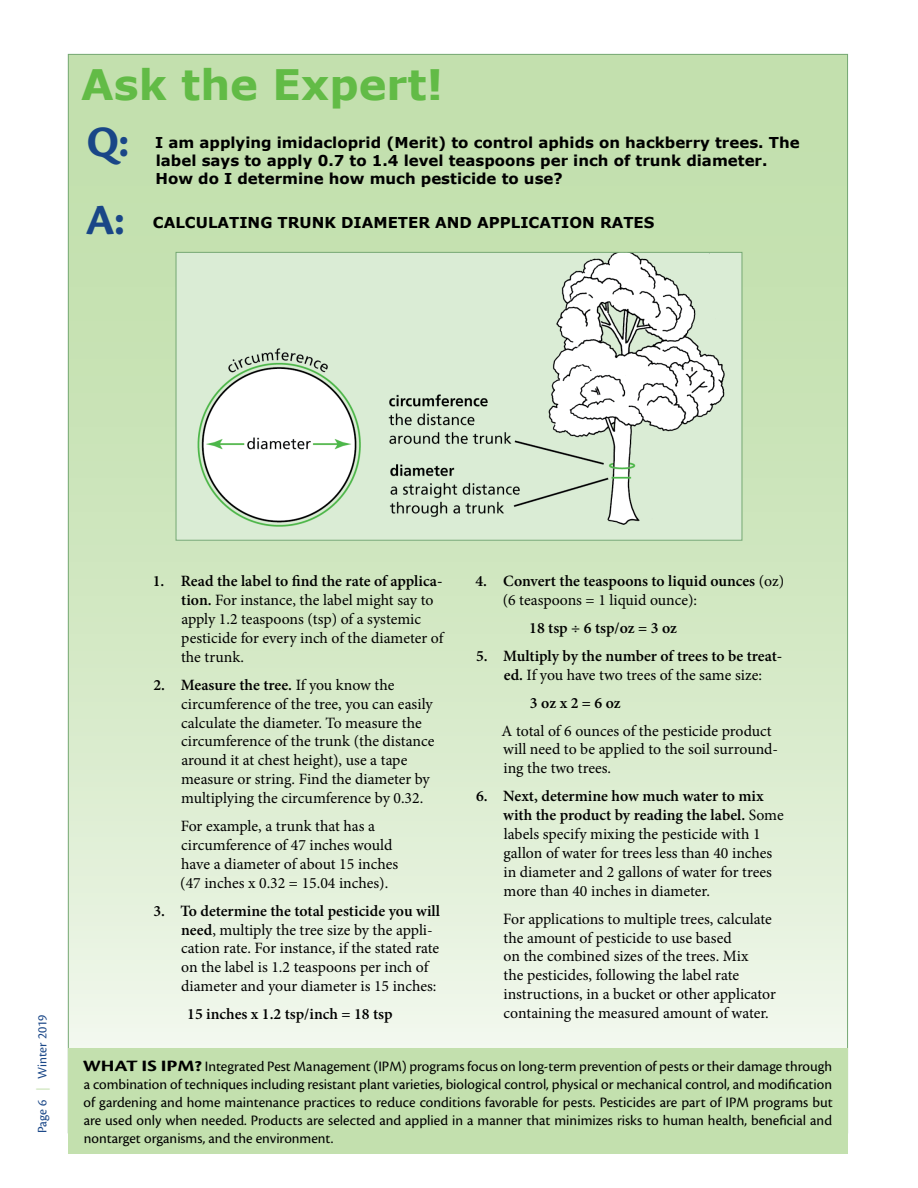
<style>
.page{position:relative;width:918px;height:1188px;background:#fff}
.page>*{position:absolute;margin:0;border:0;box-sizing:border-box;transform-origin:0 0}
.t1{font:700 45px/78px "Cronos Pro";color:#194687}
.t2{font:700 42px "Verdana";color:#62bb46}
.t3{font:15.75px/18.9px "Minion Pro";color:#000}
.t4{font:600 15.75px/18.9px "Minion Pro";color:#000}
.t5{font:15px/18px "Cronos Pro";color:#000;text-align:justify}
.t6{font:700 15px/18px "Verdana";color:#000}
.t7{font:13.5px "Cronos Pro";color:#194687}
.s1{color:#c3e0ae}
.s2{font-weight:400}
.s3{font-weight:600}
.s4{font-weight:700;font-size:16.5px}
</style>
<div class="page">
<div style="left:68px;top:54px;width:780px;height:1079px;background:linear-gradient(to bottom,#bbdca3,#eff6ea)"></div>
<img style="left:178px;top:254px;width:562px;height:285px">
<div style="left:176px;top:252px;width:566px;height:289px;border:1px solid #75a873"></div>
<div style="left:68px;top:1048px;width:780px;height:105px;background:#c3e0ae"></div>
<h2 class="t2" style="left:81px;top:55px;width:364px">Ask the Expert!</h2>
<p class="t6" style="left:155px;top:134px;width:646px">I am applying imidacloprid (Merit) to control aphids on hackberry trees. The label says to apply 0.7 to 1.4 level teaspoons per inch of trunk diameter.<br>How do I determine how much pesticide to use?</p>
<p class="t6" style="left:153px;top:213px;width:503px">CALCULATING TRUNK DIAMETER AND APPLICATION RATES</p>
<h1 class="t1" style="left:86px;top:103px;width:45px">Q:<br>A:</h1>
<p class="t7" style="left:35px;top:1133px;width:120px;rotate:-90deg">Page 6 <span class="s1">|</span> Winter 2019</p>
<p class="t4" style="left:503px;top:572px;width:283px;text-indent:-27px">4. Convert the teaspoons to liquid ounces <span class="s2">(oz) (6 teaspoons = 1 liquid ounce):</span></p>
<p class="t4" style="left:529px;top:618px;width:149px">18 tsp ÷ 6 tsp/oz = 3 oz</p>
<p class="t4" style="left:476px;top:646px;width:308px;text-align:center">5. Multiply by the number of trees to be treat&shy;ed. <span class="s2">If you have two trees of the same size:</span></p>
<p class="t4" style="left:530px;top:693px;width:92px">3 oz x 2 = 6 oz</p>
<p class="t3" style="left:502px;top:721px;width:278px">A total of 6 ounces of the pesticide product will need to be applied to the soil surround&shy;ing the two trees.</p>
<p class="t3" style="left:503px;top:787px;width:282px;text-indent:-27px"><span class="s3">6. Next, determine how much water to mix with the product by reading the label.</span> Some labels specify mixing the pesticide with 1 gallon of water for trees less than 40 inches in diameter and 2 gallons of water for trees more than 40 inches in diameter.</p>
<p class="t3" style="left:503px;top:909px;width:274px">For applications to multiple trees, calculate the amount of pesticide to use based<br>on the combined sizes of the trees. Mix<br>the pesticides, following the label rate instructions, in a bucket or other applicator containing the measured amount of water.</p>
<p class="t5" style="left:83px;top:1057px;width:751px"><span class="s4">WHAT IS IPM?</span>Integrated Pest Management (IPM) programs focus on long-term prevention of pests or their damage through a combination of techniques including resistant plant varieties, biological control, physical or mechanical control, and modification of gardening and home maintenance practices to reduce conditions favorable for pests. Pesticides are part of IPM programs but are used only when needed. Products are selected and applied in a manner that minimizes risks to human health, beneficial and nontarget organisms, and the environment.</p>
<p class="t3" style="left:181px;top:572px;width:264px;text-indent:-28px"><span class="s3">1. Read the label to find the rate of applica&shy;tion.</span> For instance, the label might say to apply 1.2 teaspoons (tsp) of a systemic pesticide for every inch of the diameter of the trunk.</p>
<p class="t3" style="left:181px;top:675px;width:255px;text-indent:-28px"><span class="s3">2. Measure the tree.</span> If you know the circumference of the tree, you can easily calculate the diameter. To measure the circumference of the trunk (the distance around it at chest height), use a tape measure or string. Find the diameter by multiplying the circumference by 0.32.</p>
<p class="t3" style="left:180px;top:817px;width:219px">For example, a trunk that has a circumference of 47 inches would have a diameter of about 15 inches (47 inches x 0.32 = 15.04 inches).</p>
<p class="t3" style="left:181px;top:901px;width:261px;text-indent:-28px"><span class="s3">3. To determine the total pesticide you will need</span>, multiply the tree size by the appli&shy;cation rate. For instance, if the stated rate on the label is 1.2 teaspoons per inch of diameter and your diameter is 15 inches:</p>
<p class="t4" style="left:187px;top:1005px;width:207px">15 inches x 1.2 tsp/inch = 18 tsp</p>
</div>
